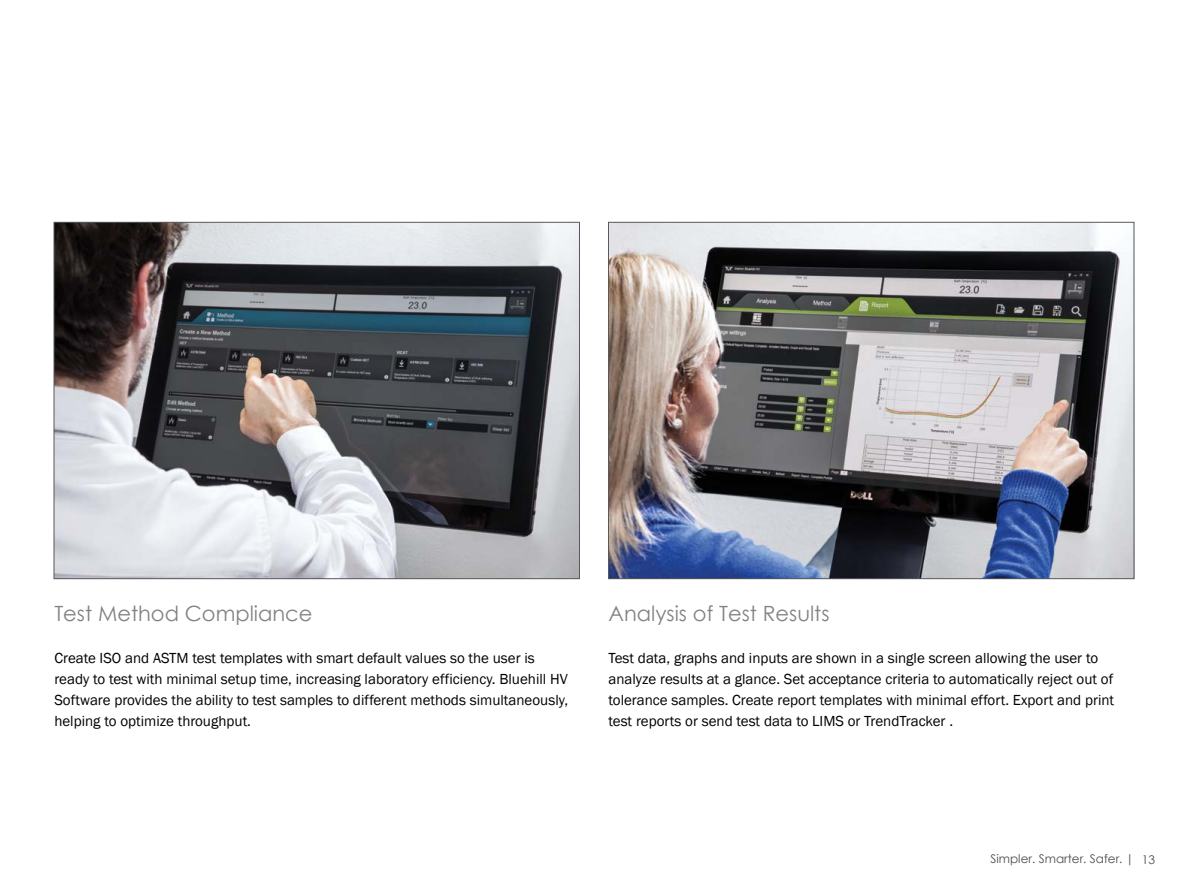
<style>
.page{position:relative;width:1188px;height:891px;background:#fff}
.page>*{position:absolute;margin:0;border:0;box-sizing:border-box;transform-origin:0 0}
.t1{font:21px "Century Gothic";color:#808285}
.t2{font:15px/21px "Franklin Gothic";color:#000}
.t3{font:12px "Century Gothic";color:#4d4d4f}
</style>
<div class="page">
<img style="left:56px;top:224px;width:522px;height:353px">
<img style="left:610px;top:224px;width:522px;height:353px">
<h1 class="t1" style="left:54px;top:599px;width:260px">Test Method Compliance</h1>
<h1 class="t1" style="left:608px;top:599px;width:223px">Analysis of Test Results</h1>
<p class="t2" style="left:54px;top:647px;width:515px">Create ISO and ASTM test templates with smart default values so the user is ready to test with minimal setup time, increasing laboratory efficiency. Bluehill HV Software provides the ability to test samples to different methods simultaneously, helping to optimize throughput.</p>
<p class="t2" style="left:609px;top:647px;width:507px">Test data, graphs and inputs are shown in a single screen allowing the user to analyze results at a glance. Set acceptance criteria to automatically reject out of tolerance samples. Create report templates with minimal effort. Export and print test reports or send test data to LIMS or TrendTracker .</p>
<p class="t3" style="left:991px;top:850px;width:145px">Simpler. Smarter. Safer. |</p>
<p class="t3" style="left:1142px;top:851px;width:15px">13</p>
</div>
